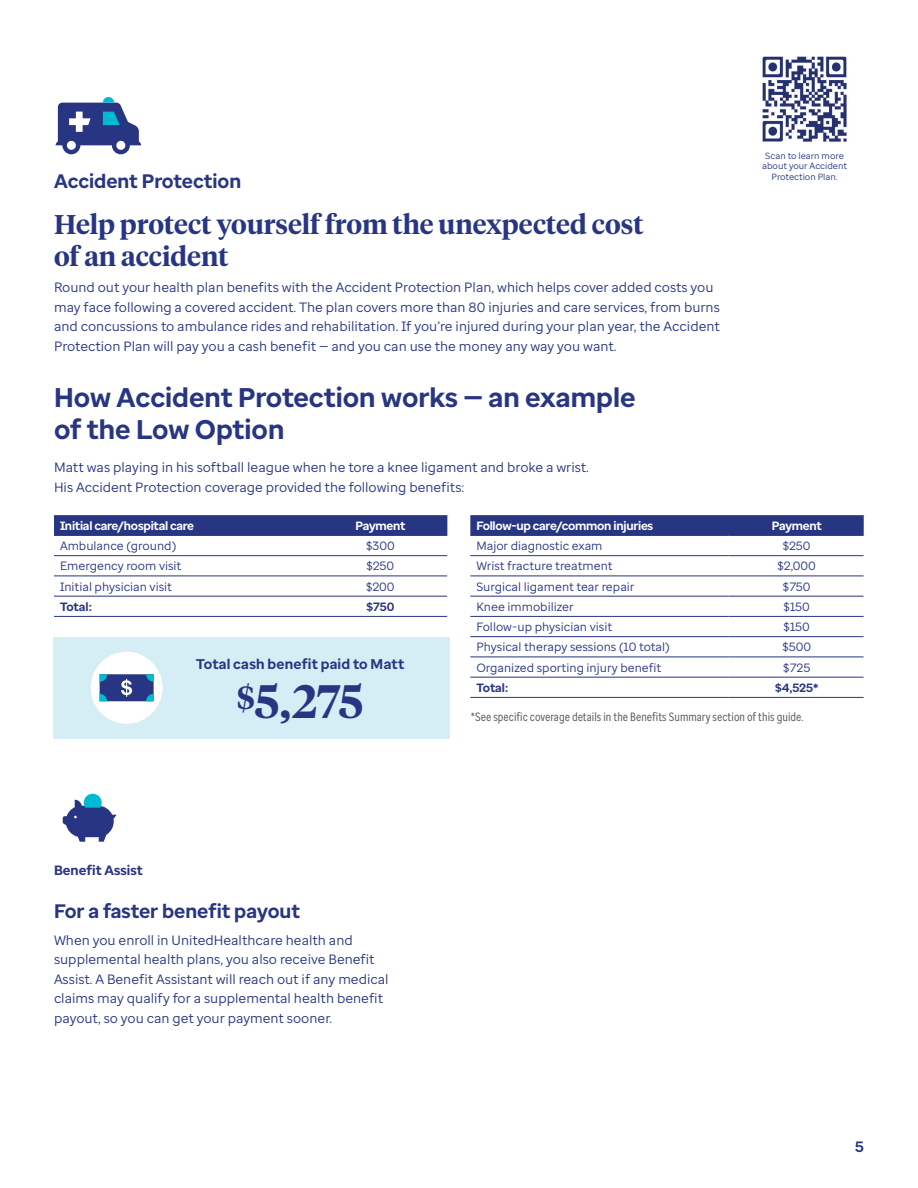
<style>
.page{position:relative;width:918px;height:1188px;background:#fff}
.page>*{position:absolute;margin:0;border:0;box-sizing:border-box;transform-origin:0 0}
.t1{font:600 46.8px "UHC Serif Headline";color:#283582}
.H4{font:600 27px/32.4px "UHC Serif Headline";color:#283582}
.H4-Sans{font:700 27px/32.4px "Enterprise Sans";color:#283582}
.H5{font:700 19.5px "Enterprise Sans";color:#283582}
.H5-Sans{font:700 19.5px "Enterprise Sans";color:#283582}
.t2{font:700 15px "Enterprise Sans";color:#283582}
.t3{font:700 14.1px "Enterprise Sans";letter-spacing:.015em;color:#283582}
.Body{font:13.5px/19.5px "Enterprise Sans";color:#283582}
.H5-2{font:13.5px/19.5px "Enterprise Sans";color:#283582}
.H6-Sans{font:700 13.5px "Enterprise Sans";color:#283582}
.Body-2{font:12px "Enterprise Sans";color:#283582}
.t4{font:700 12px "Enterprise Sans";letter-spacing:-.02em;color:#fff}
.Disclaimer_Copyright_Numbers{font:12px "Enterprise Sans Cond";color:#57585a}
.H6-Sans-2{font:700 12px "Enterprise Sans";color:#283582}
.Body-3{font:9px/10.8px "Enterprise Sans";color:#283582;text-align:center}
</style>
<div class="page">
<svg style="left:56px;top:97px;width:85px;height:57px"></svg>
<div style="left:54px;top:637px;width:396px;height:102px;background:#d5eef5"></div>
<div style="left:54px;top:515px;width:393px;height:20px;background:#283582"></div>
<hr style="left:54px;top:535px;width:258px;height:1px;background:#283582">
<hr style="left:312px;top:535px;width:135px;height:1px;background:#283582">
<hr style="left:54px;top:555px;width:258px;height:1px;background:#283582">
<hr style="left:312px;top:555px;width:135px;height:1px;background:#283582">
<hr style="left:54px;top:576px;width:258px;height:1px;background:#283582">
<hr style="left:312px;top:576px;width:135px;height:1px;background:#283582">
<hr style="left:54px;top:596px;width:258px;height:1px;background:#283582">
<hr style="left:312px;top:596px;width:135px;height:1px;background:#283582">
<hr style="left:54px;top:616px;width:258px;height:1px;background:#283582">
<hr style="left:312px;top:616px;width:135px;height:1px;background:#283582">
<div style="left:470px;top:515px;width:394px;height:20px;background:#283582"></div>
<hr style="left:470px;top:535px;width:258px;height:1px;background:#283582">
<hr style="left:728px;top:535px;width:136px;height:1px;background:#283582">
<hr style="left:470px;top:555px;width:258px;height:1px;background:#283582">
<hr style="left:728px;top:555px;width:136px;height:1px;background:#283582">
<hr style="left:470px;top:576px;width:258px;height:1px;background:#283582">
<hr style="left:728px;top:576px;width:136px;height:1px;background:#283582">
<hr style="left:470px;top:596px;width:258px;height:1px;background:#283582">
<hr style="left:728px;top:596px;width:136px;height:1px;background:#283582">
<hr style="left:470px;top:616px;width:258px;height:1px;background:#283582">
<hr style="left:728px;top:616px;width:136px;height:1px;background:#283582">
<hr style="left:470px;top:636px;width:258px;height:1px;background:#283582">
<hr style="left:728px;top:636px;width:136px;height:1px;background:#283582">
<hr style="left:470px;top:657px;width:258px;height:1px;background:#283582">
<hr style="left:728px;top:657px;width:136px;height:1px;background:#283582">
<hr style="left:470px;top:677px;width:258px;height:1px;background:#283582">
<hr style="left:728px;top:677px;width:136px;height:1px;background:#283582">
<hr style="left:470px;top:697px;width:258px;height:1px;background:#283582">
<hr style="left:728px;top:697px;width:136px;height:1px;background:#283582">
<svg style="left:63px;top:794px;width:54px;height:48px"></svg>
<img style="left:762px;top:56px;width:85px;height:86px">
<div style="left:91px;top:652px;width:72px;height:72px;background:#fff;border-radius:50%"></div>
<svg style="left:100px;top:674px;width:54px;height:27px"></svg>
<p class="H5-Sans" style="left:54px;top:168px;width:189px">Accident Protection</p>
<p class="H4" style="left:54px;top:207px;width:591px">Help protect yourself from the unexpected cost of an accident</p>
<p class="Body" style="left:54px;top:278px;width:667px">Round out your health plan benefits with the Accident Protection Plan, which helps cover added costs you may face following a covered accident. The plan covers more than 80 injuries and care services, from burns and concussions to ambulance rides and rehabilitation. If you’re injured during your plan year, the Accident Protection Plan will pay you a cash benefit — and you can use the money any way you want.</p>
<p class="Body-3" style="left:762px;top:150px;width:86px">Scan to learn more about your Accident<br>Protection Plan.</p>
<p class="H4-Sans" style="left:54px;top:381px;width:583px">How Accident Protection works — an example of the Low Option</p>
<p class="Body" style="left:54px;top:458px;width:536px">Matt was playing in his softball league when he tore a knee ligament and broke a wrist.<br>His Accident Protection coverage provided the following benefits:</p>
<p class="t4" style="left:60px;top:518px;width:136px">Initial care/hospital care</p>
<p class="t4" style="left:355px;top:518px;width:52px">Payment</p>
<p class="Body-2" style="left:60px;top:538px;width:118px">Ambulance (ground)</p>
<p class="Body-2" style="left:366px;top:538px;width:30px">$300</p>
<p class="Body-2" style="left:60px;top:558px;width:123px">Emergency room visit</p>
<p class="Body-2" style="left:367px;top:558px;width:29px">$250</p>
<p class="Body-2" style="left:60px;top:579px;width:114px">Initial physician visit</p>
<p class="Body-2" style="left:366px;top:579px;width:30px">$200</p>
<p class="H6-Sans-2" style="left:60px;top:599px;width:33px">Total:</p>
<p class="H6-Sans-2" style="left:366px;top:599px;width:29px">$750</p>
<p class="t4" style="left:476px;top:518px;width:179px">Follow-up care/common injuries</p>
<p class="t4" style="left:772px;top:518px;width:52px">Payment</p>
<p class="Body-2" style="left:476px;top:538px;width:128px">Major diagnostic exam</p>
<p class="Body-2" style="left:783px;top:538px;width:29px">$250</p>
<p class="Body-2" style="left:476px;top:558px;width:138px">Wrist fracture treatment</p>
<p class="Body-2" style="left:778px;top:558px;width:40px">$2,000</p>
<p class="Body-2" style="left:476px;top:579px;width:160px">Surgical ligament tear repair</p>
<p class="Body-2" style="left:783px;top:579px;width:29px">$750</p>
<p class="Body-2" style="left:476px;top:599px;width:99px">Knee immobilizer</p>
<p class="Body-2" style="left:784px;top:599px;width:28px">$150</p>
<p class="Body-2" style="left:476px;top:619px;width:137px">Follow-up physician visit</p>
<p class="Body-2" style="left:784px;top:619px;width:28px">$150</p>
<p class="Body-2" style="left:476px;top:639px;width:195px">Physical therapy sessions (10 total)</p>
<p class="Body-2" style="left:782px;top:639px;width:30px">$500</p>
<p class="Body-2" style="left:476px;top:660px;width:187px">Organized sporting injury benefit</p>
<p class="Body-2" style="left:783px;top:660px;width:29px">$725</p>
<p class="H6-Sans-2" style="left:476px;top:680px;width:33px">Total:</p>
<p class="H6-Sans-2" style="left:775px;top:680px;width:45px">$4,525*</p>
<p class="Disclaimer_Copyright_Numbers" style="left:471px;top:709px;width:334px">*See specific coverage details in the Benefits Summary section of this guide.</p>
<p class="t3" style="left:196px;top:654px;width:210px">Total cash benefit paid to Matt</p>
<p class="t1" style="left:237px;top:669px;width:128px"><sup>$</sup>5,275</p>
<p class="H6-Sans" style="left:54px;top:861px;width:90px">Benefit Assist</p>
<p class="H5" style="left:54px;top:899px;width:248px">For a faster benefit payout</p>
<p class="H5-2" style="left:54px;top:930px;width:336px">When you enroll in UnitedHealthcare health and supplemental health plans, you also receive Benefit Assist. A Benefit Assistant will reach out if any medical claims may qualify for a supplemental health benefit payout, so you can get your payment sooner.</p>
<p class="t2" style="left:855px;top:1137px;width:10px">5</p>
</div>
